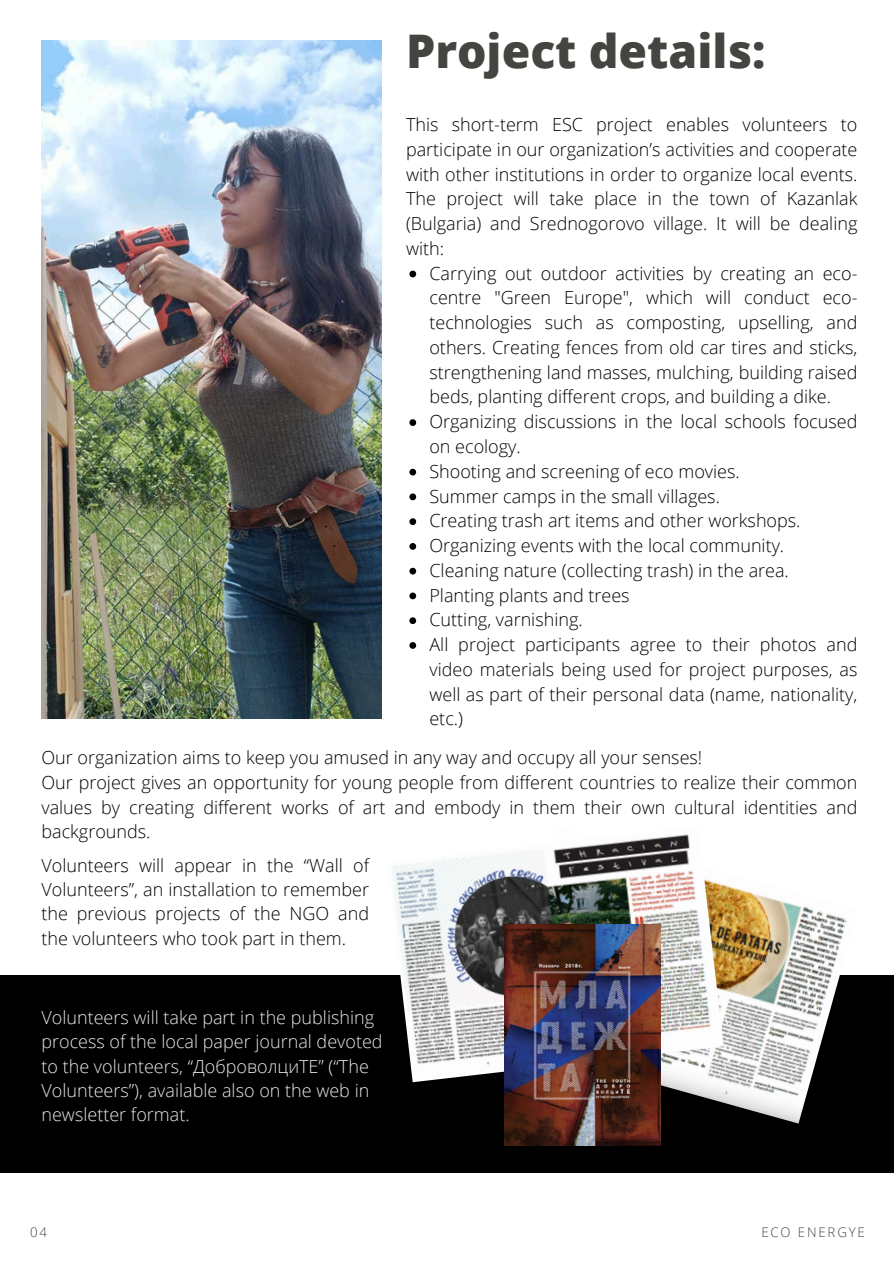
<style>
.page{position:relative;width:894px;height:1264px;background:#fff}
.page>*{position:absolute;margin:0;border:0;box-sizing:border-box;transform-origin:0 0}
.t1{font:800 46.35px "Open Sans";color:#444440}
.t2{font:300 18px/24.8px "Open Sans";color:#000;text-align:justify}
.t3{font:300 18px/24.2px "Open Sans";color:#e9e9e9}
.t4{font:300 13.2px "Open Sans";letter-spacing:.14em;color:#444440}
</style>
<div class="page">
<div style="left:0;top:975px;width:893px;height:197px;background:#000"></div>
<img style="left:41px;top:40px;width:340px;height:679px">
<svg style="left:409px;top:271px;width:7px;height:6px"></svg>
<svg style="left:409px;top:419px;width:7px;height:7px"></svg>
<svg style="left:409px;top:469px;width:7px;height:6px"></svg>
<svg style="left:409px;top:493px;width:7px;height:7px"></svg>
<svg style="left:409px;top:518px;width:7px;height:7px"></svg>
<svg style="left:409px;top:543px;width:7px;height:7px"></svg>
<svg style="left:409px;top:568px;width:7px;height:6px"></svg>
<svg style="left:409px;top:592px;width:7px;height:7px"></svg>
<svg style="left:409px;top:617px;width:7px;height:7px"></svg>
<svg style="left:409px;top:642px;width:7px;height:7px"></svg>
<img style="left:660px;top:884px;width:187px;height:239px">
<img style="left:391px;top:834px;width:332px;height:248px">
<img style="left:504px;top:924px;width:156px;height:221px">
<p class="t1" style="left:406px;top:19px;width:361px">Project details:</p>
<p class="t2" style="left:406px;top:112px;width:453px">This short-term ESC project enables volunteers to participate in our organization’s activities and cooperate with other institutions in order to organize local events.<br>The project will take place in the town of Kazanlak (Bulgaria) and Srednogorovo village. It will be dealing with:</p>
<p class="t2" style="left:429px;top:260px;width:429px">Carrying out outdoor activities by creating an eco&shy;centre "Green Europe", which will conduct eco&shy;technologies such as composting, upselling, and others. Creating fences from old car tires and sticks, strengthening land masses, mulching, building raised beds, planting different crops, and building a dike.</p>
<p class="t2" style="left:429px;top:409px;width:429px">Organizing discussions in the local schools focused on ecology.</p>
<p class="t2" style="left:429px;top:458px;width:312px">Shooting and screening of eco movies.</p>
<p class="t2" style="left:429px;top:483px;width:292px">Summer camps in the small villages.</p>
<p class="t2" style="left:429px;top:508px;width:372px">Creating trash art items and other workshops.</p>
<p class="t2" style="left:429px;top:532px;width:356px">Organizing events with the local community.</p>
<p class="t2" style="left:429px;top:557px;width:361px">Cleaning nature (collecting trash) in the area.</p>
<p class="t2" style="left:429px;top:582px;width:201px">Planting plants and trees</p>
<h2 class="t2" style="left:429px;top:607px;width:155px">Cutting, varnishing.</h2>
<h2 class="t2" style="left:429px;top:631px;width:429px">All project participants agree to their photos and video materials being used for project purposes, as well as part of their personal data (name, nationality, etc.)</h2>
<h2 class="t2" style="left:41px;top:744px;width:817px;text-align:left">Our organization aims to keep you amused in any way and occupy all your senses!<br>Our project gives an opportunity for young people from different countries to realize their common values by creating different works of art and embody in them their own cultural identities and backgrounds.</h2>
<p class="t2" style="left:41px;top:853px;width:329px;line-height:24.2px">Volunteers will appear in the “Wall of Volunteers”, an installation to remember the previous projects of the NGO and the volunteers who took part in them.</p>
<p class="t3" style="left:41px;top:1005px;width:342px">Volunteers will take part in the publishing process of the local paper journal devoted to the volunteers, “ДоброволциТЕ” (“The Volunteers”), available also on the web in newsletter format.</p>
<h2 class="t4" style="left:30px;top:1223px;width:18px">04</h2>
<h1 class="t4" style="left:761px;top:1223px;width:105px">ECO ENERGYE</h1>
</div>
